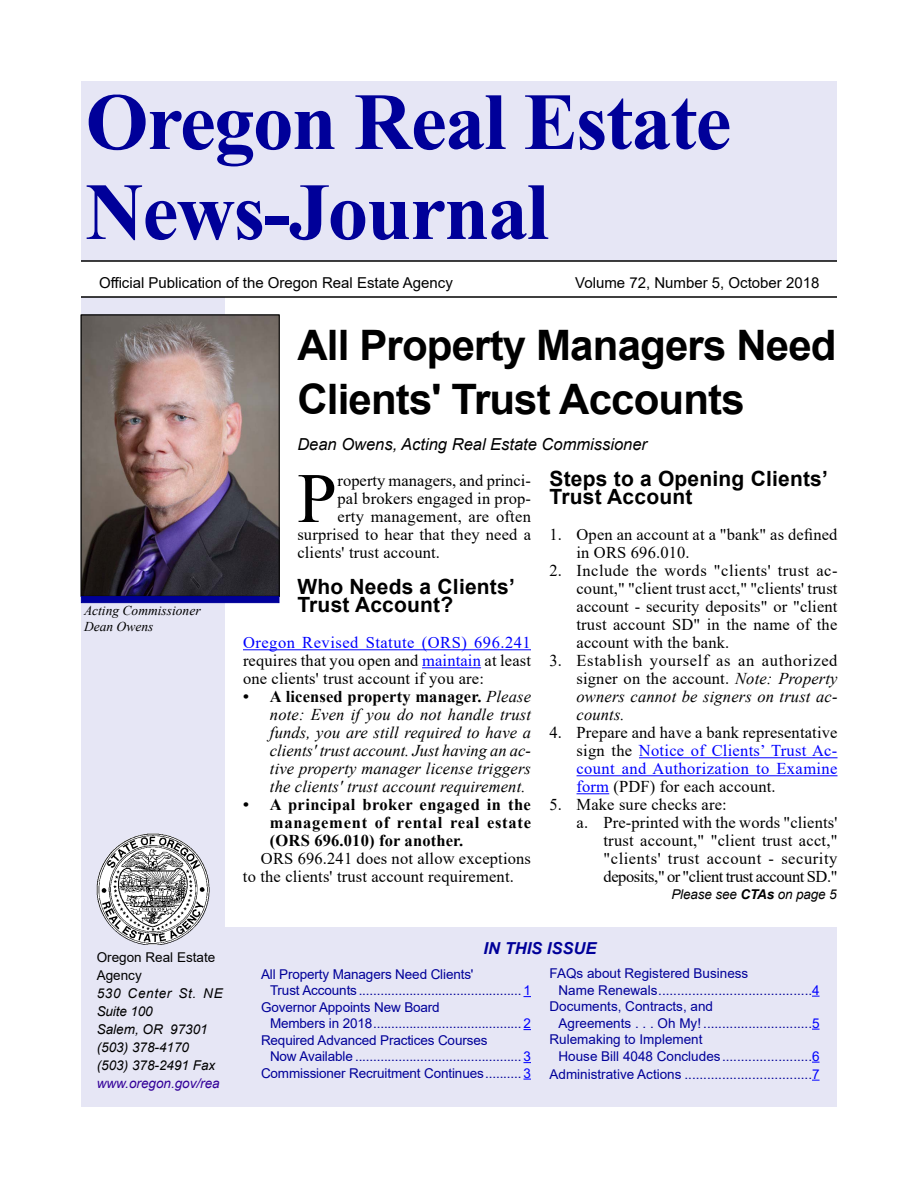
<style>
.page{position:relative;width:918px;height:1188px;background:#fff}
.page>*{position:absolute;margin:0;border:0;box-sizing:border-box;transform-origin:0 0}
.t1{font:700 81px/90px "Times New Roman";letter-spacing:-.02em;color:#009}
.t2{font:70.8px "Times New Roman";color:#000}
.t3{font:700 42px/54px "Arial";letter-spacing:-.02em;color:#000}
.t4{font:700 21px/18px "Arial";letter-spacing:.01em;color:#000}
.t5{font:16.5px/18px "Times New Roman";letter-spacing:.01em;color:#000;text-align:justify}
.t6{font:italic 16.5px/18px "Times New Roman";letter-spacing:.01em;color:#000;text-align:justify}
.t7{font:700 16.5px/18px "Times New Roman";letter-spacing:.045em;color:#000;text-align:justify}
.t8{font:italic 16.5px "Arial";color:#000}
.t9{font:16.5px "Times New Roman";letter-spacing:-.025em;color:#000}
.t10{font:16.5px "Times New Roman";letter-spacing:.035em;color:#000}
.t11{font:italic 700 16.5px "Arial";color:#009}
.t12{font:15px "Arial";color:#000}
.t13{font:13.5px "Arial";letter-spacing:-.01em;color:#009}
.t14{font:italic 13.5px/18px "Arial";color:#000}
.t15{font:italic 13.5px/16.2px "Times New Roman";color:#000}
.t16{font:13.5px/18px "Arial";color:#000}
.t17{font:italic 13.5px "Arial";color:#309}
.s1{font-style:italic}
.s2{color:#00f}
.s3{font-weight:700}
.s4{font-weight:700;font-style:normal}
</style>
<div class="page">
<div style="left:81px;top:297px;width:144px;height:18px;background:#e6e6f5"></div>
<div style="left:81px;top:596px;width:144px;height:511px;background:#e6e6f5"></div>
<div style="left:81px;top:81px;width:756px;height:180px;background:#e6e6f5"></div>
<hr style="left:81px;top:260px;width:756px;height:2px;background:#000">
<hr style="left:81px;top:296px;width:756px;height:2px;background:#000">
<img style="left:97px;top:833px;width:112px;height:112px">
<div style="left:225px;top:927px;width:612px;height:180px;background:#e6e6f5"></div>
<img style="left:83px;top:317px;width:194px;height:277px">
<div style="left:81px;top:315px;width:198px;height:281px;border:1px solid #000"></div>
<div style="left:81px;top:596px;width:198px;height:7px;background:#009;border:1px solid #009"></div>
<hr style="left:243px;top:649px;width:288px;height:1px;background:#00f">
<hr style="left:422px;top:667px;width:59px;height:1px;background:#00f">
<hr style="left:639px;top:757px;width:199px;height:1px;background:#00f">
<hr style="left:577px;top:775px;width:261px;height:1px;background:#00f">
<hr style="left:577px;top:793px;width:32px;height:1px;background:#00f">
<h1 class="t1" style="left:86px;top:74px;width:647px">Oregon Real Estate<br>News-Journal</h1>
<p class="t12" style="left:99px;top:272px;width:355px">Official Publication of the Oregon Real Estate Agency</p>
<p class="t12" style="left:575px;top:272px;width:246px">Volume 72, Number 5, October 2018</p>
<p class="t15" style="left:84px;top:602px;width:118px">Acting Commissioner<br>Dean Owens</p>
<p class="t16" style="left:97px;top:949px;width:120px">Oregon Real Estate<br>Agency</p>
<p class="t14" style="left:97px;top:985px;width:127px">530 Center St. NE<br>Suite 100<br>Salem, OR 97301 (503) 378-4170 (503) 378-2491 Fax</p>
<p class="t17" style="left:97px;top:1075px;width:125px">www.oregon.gov/rea</p>
<h3 class="t3" style="left:297px;top:319px;width:541px">All Property Managers Need<br>Clients' Trust Accounts</h3>
<p class="t8" style="left:297px;top:434px;width:351px">Dean Owens, Acting Real Estate Commissioner</p>
<h2 class="t2" style="left:297px;top:448px;width:41px">P</h2>
<p class="t5" style="left:337px;top:471px;width:195px">roperty managers, and princi-</p>
<p class="t4" style="left:550px;top:470px;width:280px">Steps to a Opening Clients’<br>Trust Account</p>
<p class="t5" style="left:577px;top:525px;width:263px;text-indent:-27px">1. Open an account at a "bank" as defined in ORS 696.010.</p>
<p class="t5" style="left:577px;top:561px;width:262px;text-indent:-27px">2. Include the words "clients' trust ac&shy;count," "client trust acct," "clients' trust account - security deposits" or "client trust account SD" in the name of the account with the bank.</p>
<p class="t5" style="left:577px;top:651px;width:263px;text-indent:-27px">3. Establish yourself as an authorized signer on the account. <span class="s1">Note: Property owners cannot be signers on trust ac&shy;counts.</span></p>
<p class="t5" style="left:577px;top:723px;width:263px;text-indent:-27px">4. Prepare and have a bank representative sign the <span class="s2">Notice of Clients’ Trust Ac&shy;count and Authorization to Examine form</span> (PDF) for each account.</p>
<p class="t5" style="left:550px;top:795px;width:179px">5. Make sure checks are:</p>
<p class="t5" style="left:577px;top:813px;width:262px">a. Pre-printed with the words "clients'</p>
<p class="t5" style="left:604px;top:831px;width:235px">trust account," "client trust acct,"</p>
<p class="t10" style="left:604px;top:847px;width:235px">"clients' trust account - security</p>
<p class="t9" style="left:604px;top:865px;width:236px">deposits," or "client trust account SD."</p>
<p class="t14" style="left:671px;top:885px;width:167px">Please see <span class="s3">CTAs</span> on page 5</p>
<p class="t5" style="left:337px;top:489px;width:195px">pal brokers engaged in prop-</p>
<p class="t5" style="left:337px;top:507px;width:195px">erty management, are often</p>
<p class="t5" style="left:297px;top:525px;width:235px">surprised to hear that they need a</p>
<p class="t5" style="left:297px;top:543px;width:144px">clients' trust account.</p>
<p class="t4" style="left:297px;top:578px;width:219px">Who Needs a Clients’<br>Trust Account?</p>
<p class="t5" style="left:243px;top:633px;width:290px"><span class="s2">Oregon Revised Statute (ORS) 696.241 </span>requires that you open and <span class="s2">maintain</span> at least one clients' trust account if you are:</p>
<p class="t6" style="left:270px;top:687px;width:263px;text-indent:-27px"><span class="s4">• A licensed property manager.</span> Please note: Even if you do not handle trust funds, you are still required to have a clients' trust account. Just having an ac&shy;tive property manager license triggers the clients' trust account requirement.</p>
<p class="t7" style="left:270px;top:795px;width:263px;text-indent:-27px">• A principal broker engaged in the management of rental real estate (ORS 696.010) for another.</p>
<p class="t5" style="left:243px;top:849px;width:290px;text-indent:18px">ORS 696.241 does not allow exceptions to the clients' trust account requirement.</p>
<p class="t11" style="left:484px;top:937px;width:114px">IN THIS ISSUE</p>
<p class="t13" style="left:261px;top:965px;width:214px">All Property Managers Need Clients'</p>
<p class="t13" style="left:270px;top:981px;width:262px">Trust Accounts.............................................<span class="s2">1</span></p>
<p class="t13" style="left:261px;top:998px;width:180px">Governor Appoints New Board</p>
<p class="t13" style="left:270px;top:1014px;width:262px">Members in 2018.........................................<span class="s2">2</span></p>
<p class="t13" style="left:261px;top:1031px;width:228px">Required Advanced Practices Courses</p>
<p class="t13" style="left:270px;top:1047px;width:262px">Now Available ..............................................<span class="s2">3</span></p>
<p class="t13" style="left:261px;top:1064px;width:271px">Commissioner Recruitment Continues.......... <span class="s2">3</span></p>
<p class="t13" style="left:550px;top:964px;width:200px">FAQs about Registered Business</p>
<p class="t13" style="left:559px;top:981px;width:262px">Name Renewals.........................................<span class="s2">4</span></p>
<p class="t13" style="left:550px;top:997px;width:165px">Documents, Contracts, and</p>
<p class="t13" style="left:559px;top:1014px;width:262px">Agreements . . . Oh My! .............................<span class="s2">5</span></p>
<p class="t13" style="left:550px;top:1030px;width:155px">Rulemaking to Implement</p>
<p class="t13" style="left:559px;top:1047px;width:262px">House Bill 4048 Concludes........................<span class="s2">6</span></p>
<p class="t13" style="left:550px;top:1065px;width:271px">Administrative Actions ..................................<span class="s2">7</span></p>
</div>
